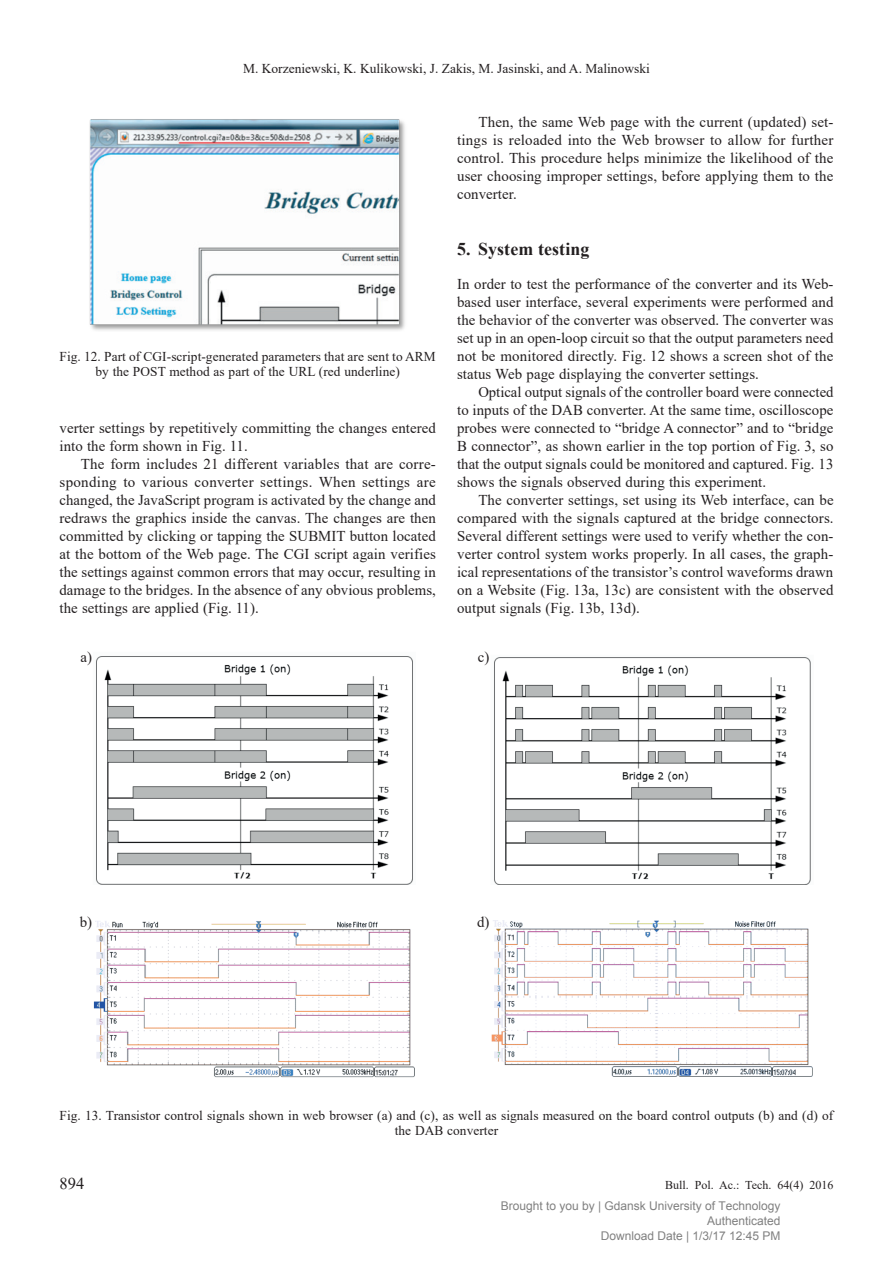
<style>
.page{position:relative;width:893px;height:1263px;background:#fff}
.page>*{position:absolute;margin:0;border:0;box-sizing:border-box;transform-origin:0 0}
.t1{font:700 18px "Times New Roman";letter-spacing:.005em;color:#231f20}
.t2{font:16.5px "Times New Roman";color:#231f20}
.t3{font:15px/18px "Times New Roman";letter-spacing:.005em;color:#231f20;text-align:justify}
.t4{font:13.5px/15px "Times New Roman";letter-spacing:.005em;color:#231f20;text-align:center}
.t5{font:12px/15px "Arial";color:#808080;text-align:right}
.t6{font:12px "Times New Roman";color:#231f20}
</style>
<div class="page">
<img style="left:89px;top:119px;width:316px;height:212px">
<img style="left:96px;top:656px;width:317px;height:229px">
<img style="left:494px;top:657px;width:317px;height:228px">
<img style="left:491px;top:920px;width:322px;height:157px">
<img style="left:93px;top:921px;width:322px;height:157px">
<p class="t4" style="left:243px;top:61px;width:408px">M. Korzeniewski, K. Kulikowski, J. Zakis, M. Jasinski, and A. Malinowski</p>
<p class="t4" style="left:60px;top:349px;width:378px">Fig. 12. Part of CGI-script-generated parameters that are sent to ARM by the POST method as part of the URL (red underline)</p>
<p class="t3" style="left:60px;top:419px;width:378px">verter settings by repetitively committing the changes entered into the form shown in Fig. 11.</p>
<p class="t3" style="left:60px;top:455px;width:378px;text-indent:21px">The form includes 21 different variables that are corre&shy;sponding to various converter settings. When settings are changed, the JavaScript program is activated by the change and redraws the graphics inside the canvas. The changes are then committed by clicking or tapping the SUBMIT button located at the bottom of the Web page. The CGI script again verifies the settings against common errors that may occur, resulting in damage to the bridges. In the absence of any obvious problems, the settings are applied (Fig. 11).</p>
<p class="t3" style="left:457px;top:113px;width:378px;text-indent:21px">Then, the same Web page with the current (updated) set&shy;tings is reloaded into the Web browser to allow for further control. This procedure helps minimize the likelihood of the user choosing improper settings, before applying them to the converter.</p>
<p class="t1" style="left:457px;top:236px;width:134px">5. System testing</p>
<p class="t3" style="left:457px;top:275px;width:378px">In order to test the performance of the converter and its Web&shy;based user interface, several experiments were performed and the behavior of the converter was observed. The converter was set up in an open-loop circuit so that the output parameters need not be monitored directly. Fig. 12 shows a screen shot of the status Web page displaying the converter settings.</p>
<p class="t3" style="left:457px;top:383px;width:378px;text-indent:21px">Optical output signals of the controller board were connected to inputs of the DAB converter. At the same time, oscilloscope probes were connected to “bridge A connector” and to “bridge B connector”, as shown earlier in the top portion of Fig. 3, so that the output signals could be monitored and captured. Fig. 13 shows the signals observed during this experiment.</p>
<p class="t3" style="left:457px;top:491px;width:378px;text-indent:21px">The converter settings, set using its Web interface, can be compared with the signals captured at the bridge connectors.<br>Several different settings were used to verify whether the con&shy;verter control system works properly. In all cases, the graph&shy;ical representations of the transistor’s control waveforms drawn on a Website (Fig. 13a, 13c) are consistent with the observed output signals (Fig. 13b, 13d).</p>
<p class="t3" style="left:81px;top:647px;width:13px">a)</p>
<p class="t3" style="left:478px;top:647px;width:13px">c)</p>
<p class="t3" style="left:80px;top:912px;width:14px">b)</p>
<p class="t3" style="left:477px;top:912px;width:14px">d)</p>
<p class="t4" style="left:60px;top:1107px;width:775px;line-height:15.8px">Fig. 13. Transistor control signals shown in web browser (a) and (c), as well as signals measured on the board control outputs (b) and (d) of the DAB converter</p>
<p class="t2" style="left:60px;top:1172px;width:26px">894</p>
<p class="t6" style="left:665px;top:1177px;width:170px">Bull. Pol. Ac.: Tech. 64(4) 2016</p>
<p class="t5" style="left:501px;top:1200px;width:281px">Brought to you by | Gdansk University of Technology<br>Authenticated<br>Download Date | 1/3/17 12:45 PM</p>
</div>
